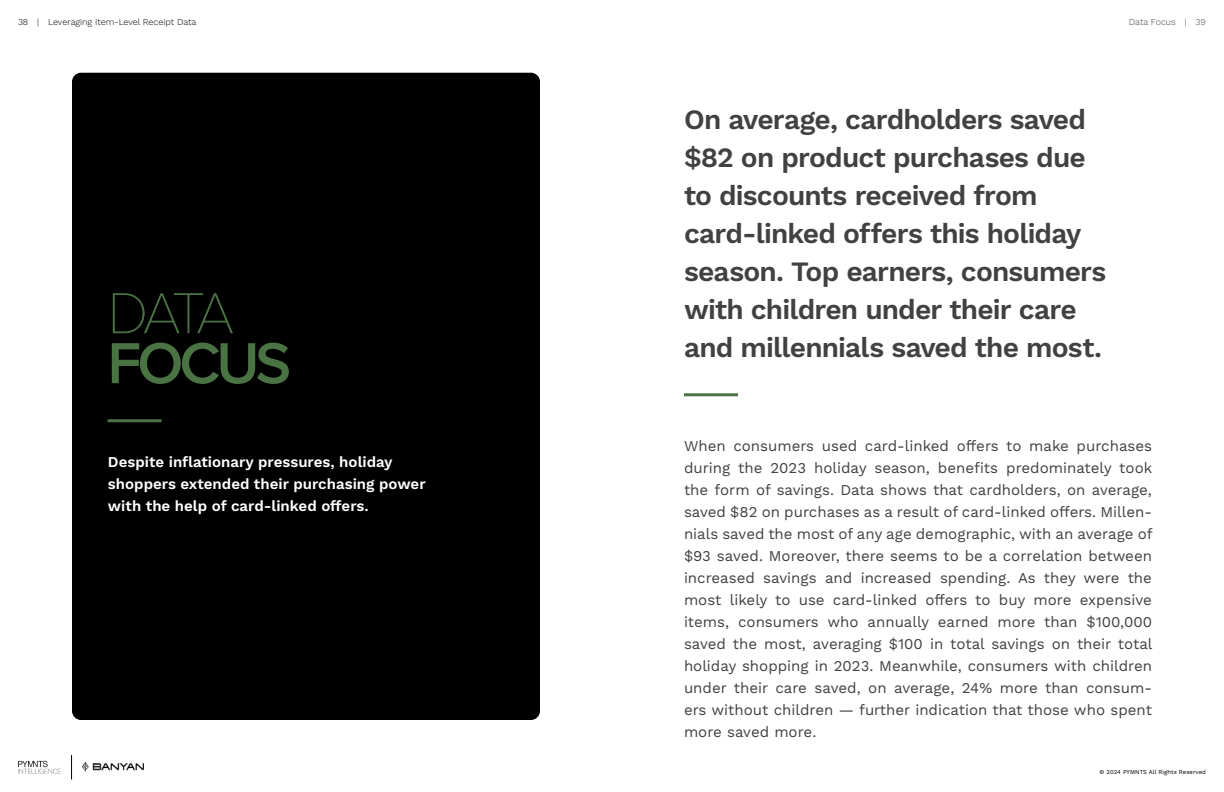
<style>
.page{position:relative;width:1224px;height:792px;background:#fff}
.page>*{position:absolute;margin:0;border:0;box-sizing:border-box;transform-origin:0 0}
.t1{font:600 60px "Proxima Nova";letter-spacing:-.065em;color:#4a7343}
.t2{font:100 60px "Proxima Nova T";color:#4a7343}
.t3{font:600 28px/38px "Work Sans";letter-spacing:-.03em;color:#414042}
.t4{font:15px/22px "Work Sans";color:#414042;text-align:justify}
.t5{font:600 15px/22px "Work Sans";color:#fff}
.t6{font:300 9px "Work Sans";color:#000}
.t7{font:300 9px "Work Sans";color:#414042}
.t8{font:6px "Work Sans";letter-spacing:.005em;color:#000}
</style>
<div class="page">
<svg style="left:71px;top:755px;width:1px;height:24px"></svg>
<svg style="left:18px;top:761px;width:43px;height:13px"></svg>
<img style="left:82px;top:763px;width:61px;height:9px">
<hr style="left:684px;top:393px;width:54px;height:3px;background:#4a7343">
<div style="left:72px;top:73px;width:468px;height:647px;background:#000;border-radius:9px"></div>
<hr style="left:108px;top:419px;width:54px;height:3px;background:#4a7343">
<p class="t6" style="left:18px;top:16px;width:180px">38 | Leveraging Item-Level Receipt Data</p>
<h1 class="t2" style="left:108px;top:268px;width:128px">DATA</h1>
<h1 class="t1" style="left:108px;top:318px;width:185px">FOCUS</h1>
<p class="t5" style="left:108px;top:451px;width:319px">Despite inflationary pressures, holiday shoppers extended their purchasing power with the help of card-linked offers.</p>
<p class="t7" style="left:1129px;top:16px;width:79px">Data Focus | 39</p>
<h2 class="t3" style="left:684px;top:102px;width:424px">On average, cardholders saved $82 on product purchases due to discounts received from card-linked offers this holiday season. Top earners, consumers with children under their care and millennials saved the most.</h2>
<p class="t4" style="left:684px;top:436px;width:470px">When consumers used card-linked offers to make purchases during the 2023 holiday season, benefits predominately took the form of savings. Data shows that cardholders, on average, saved $82 on purchases as a result of card-linked offers. Millen&shy;nials saved the most of any age demographic, with an average of $93 saved. Moreover, there seems to be a correlation between increased savings and increased spending. As they were the most likely to use card-linked offers to buy more expensive items, consumers who annually earned more than $100,000 saved the most, averaging $100 in total savings on their total holiday shopping in 2023. Meanwhile, consumers with children under their care saved, on average, 24% more than consum&shy;ers without children — further indication that those who spent more saved more.</p>
<p class="t8" style="left:1100px;top:768px;width:108px">© 2024 PYMNTS All Rights Reserved</p>
</div>
